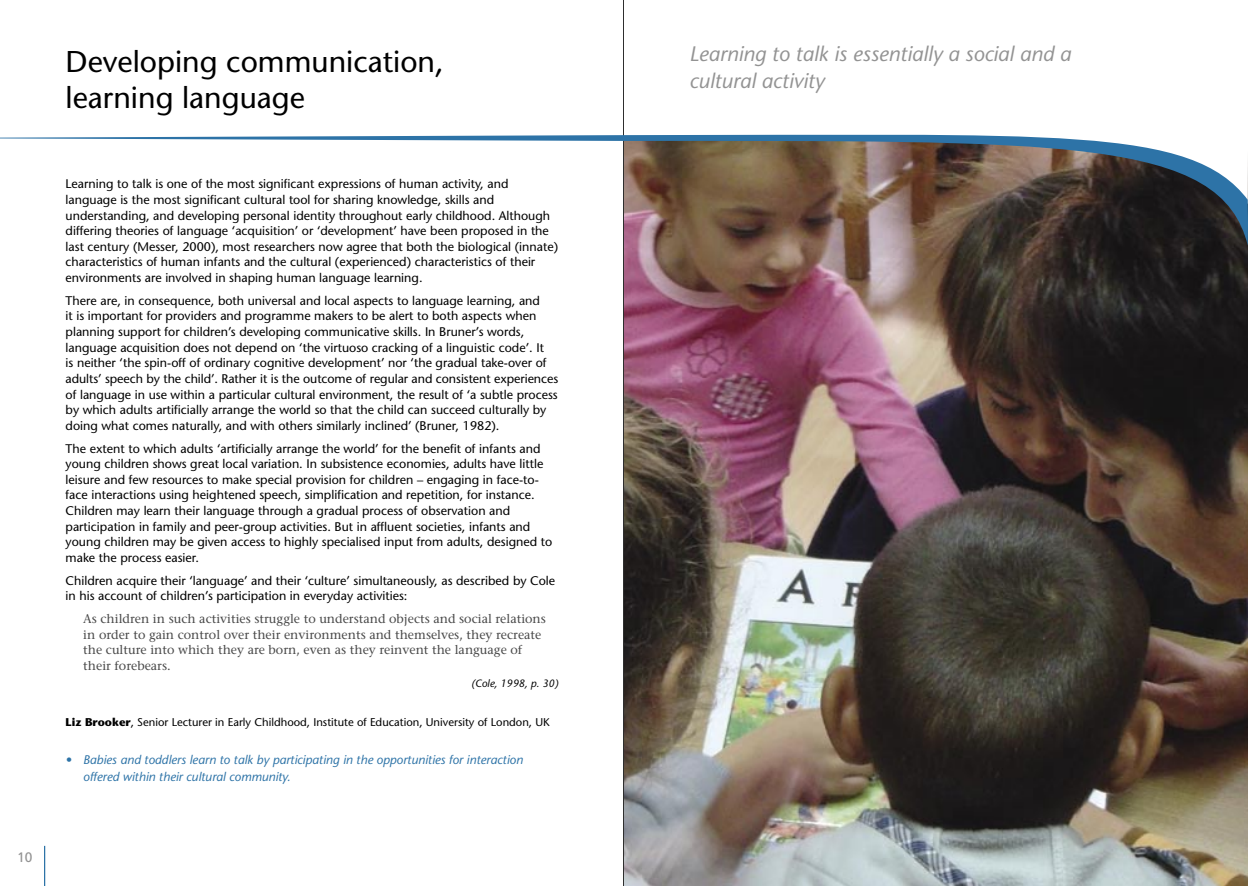
<style>
.page{position:relative;width:1248px;height:886px;background:#fff}
.page>*{position:absolute;margin:0;border:0;box-sizing:border-box;transform-origin:0 0}
.t1{font:30px/36px "Stone Sans";color:#000}
.t2{font:italic 21px/27.2px "Stone Sans";color:#939393}
.t3{font:13.75px "Frutiger";color:#939393}
.t4{font:12.5px/15.6px "Stone Sans";color:#000}
.t5{font:12.5px/15.6px "Stone Serif";color:#484848}
.t6{font:italic 12.5px/16.2px "Stone Sans";color:#2d73a7}
.t7{font:11.25px "Stone Sans";color:#000}
.t8{font:italic 10.62px "Stone Sans";color:#000}
.s1{font-weight:700}
</style>
<div class="page">
<hr style="left:623px;top:0;width:1px;height:886px;background:#000">
<hr style="left:44px;top:846px;width:1px;height:40px;background:#2d73a7">
<img style="left:624px;top:246px;width:623px;height:640px">
<svg style="left:0;top:125px;width:1247px;height:121px"></svg>
<p class="t3" style="left:17px;top:849px;width:17px">10</p>
<h1 class="t1" style="left:66px;top:44px;width:379px">Developing communication, learning language</h1>
<p class="t4" style="left:66px;top:176px;width:494px">Learning to talk is one of the most significant expressions of human activity, and language is the most significant cultural tool for sharing knowledge, skills and understanding, and developing personal identity throughout early childhood. Although differing theories of language ‘acquisition’ or ‘development’ have been proposed in the last century (Messer, 2000), most researchers now agree that both the biological (innate) characteristics of human infants and the cultural (experienced) characteristics of their environments are involved in shaping human language learning.</p>
<p class="t4" style="left:66px;top:293px;width:494px">There are, in consequence, both universal and local aspects to language learning, and<br>it is important for providers and programme makers to be alert to both aspects when planning support for children’s developing communicative skills. In Bruner’s words, language acquisition does not depend on ‘the virtuoso cracking of a linguistic code’. It<br>is neither ‘the spin-off of ordinary cognitive development’ nor ‘the gradual take-over of adults’ speech by the child’. Rather it is the outcome of regular and consistent experiences of language in use within a particular cultural environment, the result of ‘a subtle process by which adults artificially arrange the world so that the child can succeed culturally by doing what comes naturally, and with others similarly inclined’ (Bruner, 1982).</p>
<p class="t4" style="left:66px;top:440px;width:488px">The extent to which adults ‘artificially arrange the world’ for the benefit of infants and young children shows great local variation. In subsistence economies, adults have little leisure and few resources to make special provision for children – engaging in face-to&shy;face interactions using heightened speech, simplification and repetition, for instance.<br>Children may learn their language through a gradual process of observation and participation in family and peer-group activities. But in affluent societies, infants and young children may be given access to highly specialised input from adults, designed to make the process easier.</p>
<p class="t4" style="left:66px;top:572px;width:491px">Children acquire their ‘language’ and their ‘culture’ simultaneously, as described by Cole in his account of children’s participation in everyday activities:</p>
<p class="t5" style="left:83px;top:611px;width:464px">As children in such activities struggle to understand objects and social relations in order to gain control over their environments and themselves, they recreate the culture into which they are born, even as they reinvent the language of their forebears.</p>
<p class="t8" style="left:471px;top:677px;width:88px">(Cole, 1998, p. 30)</p>
<p class="t7" style="left:66px;top:715px;width:486px"><span class="s1">Liz Brooker</span>, Senior Lecturer in Early Childhood, Institute of Education, University of London, UK</p>
<p class="t6" style="left:83px;top:752px;width:441px;text-indent:-18px">• Babies and toddlers learn to talk by participating in the opportunities for interaction offered within their cultural community.</p>
<h2 class="t2" style="left:689px;top:40px;width:383px">Learning to talk is essentially a social and a cultural activity</h2>
</div>
